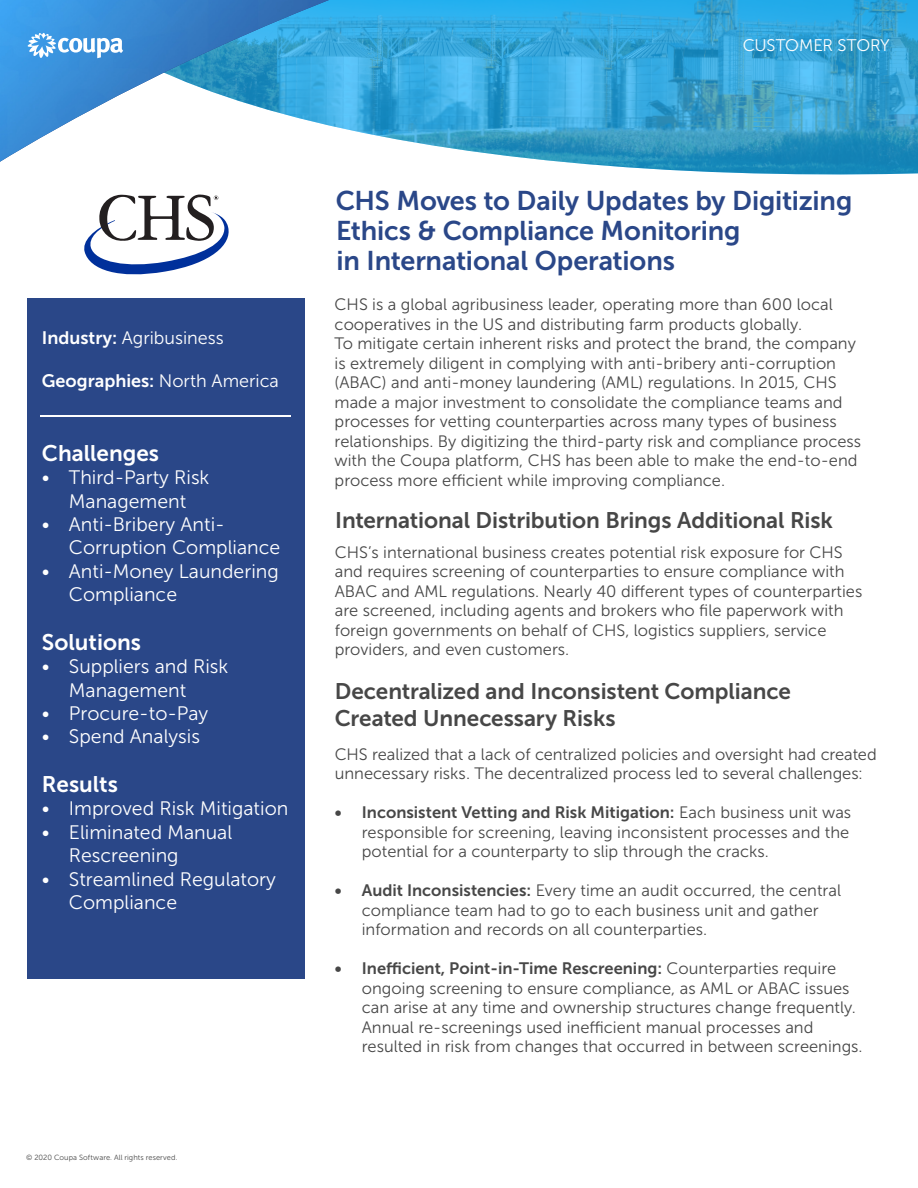
<style>
.page{position:relative;width:918px;height:1188px;background:#fff}
.page>*{position:absolute;margin:0;border:0;box-sizing:border-box;transform-origin:0 0}
.t1{font:27px/30px "Museo Sans 700";letter-spacing:-.005em;color:#2a4788}
.t2{font:22.5px/27px "Museo Sans 700";letter-spacing:-.005em;color:#474747}
.t3{font:22.5px "Museo Sans 700";color:#fff}
.t4{font:19.5px/23.4px "Museo Sans 300";color:#fff}
.t5{font:18px "Museo Sans 700";color:#fff}
.t6{font:18px "Museo Sans 300";color:#fff}
.t7{font:16.8px "Museo Sans 300";letter-spacing:-.005em;color:#fff}
.t8{font:16.5px/19.5px "Museo Sans 300";color:#474747}
.t9{font:7.5px "Museo Sans 300";letter-spacing:.01em;color:#474747}
.s1{font-family:"Museo Sans 700"}
.s2{font-family:"Museo Sans 300"}
</style>
<div class="page">
<img style="left:0;top:0;width:918px;height:174px">
<svg style="left:28px;top:33px;width:95px;height:25px"></svg>
<div style="left:27px;top:298px;width:277px;height:680px;background:#2a4788"></div>
<hr style="left:40px;top:415px;width:251px;height:2px;background:#fff">
<svg style="left:84px;top:195px;width:145px;height:80px"></svg>
<p class="t7" style="left:743px;top:36px;width:149px">CUSTOMER STORY</p>
<p class="t6" style="left:42px;top:328px;width:183px"><span class="s1">Industry:</span> Agribusiness</p>
<p class="t5" style="left:42px;top:371px;width:239px">Geographies: <span class="s2">North America</span></p>
<p class="t3" style="left:42px;top:440px;width:119px">Challenges</p>
<p class="t4" style="left:42px;top:466px;width:169px;text-align:center">• Third-Party Risk<br>Management</p>
<p class="t4" style="left:69px;top:513px;width:213px;text-indent:-27px">• Anti-Bribery Anti-<br>Corruption Compliance</p>
<p class="t4" style="left:69px;top:560px;width:211px;text-indent:-27px">• Anti-Money Laundering<br>Compliance</p>
<p class="t3" style="left:42px;top:629px;width:101px">Solutions</p>
<p class="t4" style="left:69px;top:655px;width:161px;text-indent:-27px">• Suppliers and Risk<br>Management</p>
<p class="t4" style="left:42px;top:702px;width:168px">• Procure-to-Pay</p>
<p class="t4" style="left:42px;top:725px;width:160px">• Spend Analysis</p>
<p class="t3" style="left:42px;top:772px;width:78px">Results</p>
<p class="t4" style="left:42px;top:797px;width:248px">• Improved Risk Mitigation</p>
<p class="t4" style="left:69px;top:821px;width:165px;text-indent:-27px">• Eliminated Manual<br>Rescreening</p>
<p class="t4" style="left:69px;top:867px;width:209px;text-indent:-27px">• Streamlined Regulatory<br>Compliance</p>
<p class="t9" style="left:26px;top:1153px;width:153px">© 2020 Coupa Software. All rights reserved.</p>
<p class="t1" style="left:336px;top:186px;width:518px">CHS Moves to Daily Updates by Digitizing<br>Ethics &amp; Compliance Monitoring<br>in International Operations</p>
<p class="t8" style="left:335px;top:295px;width:528px">CHS is a global agribusiness leader, operating more than 600 local cooperatives in the US and distributing farm products globally.<br>To mitigate certain inherent risks and protect the brand, the company is extremely diligent in complying with anti-bribery anti-corruption (ABAC) and anti-money laundering (AML) regulations. In 2015, CHS made a major investment to consolidate the compliance teams and processes for vetting counterparties across many types of business relationships. By digitizing the third-party risk and compliance process with the Coupa platform, CHS has been able to make the end-to-end process more efficient while improving compliance.</p>
<p class="t2" style="left:335px;top:506px;width:499px">International Distribution Brings Additional Risk</p>
<p class="t8" style="left:335px;top:542px;width:529px">CHS’s international business creates potential risk exposure for CHS and requires screening of counterparties to ensure compliance with ABAC and AML regulations. Nearly 40 different types of counterparties are screened, including agents and brokers who file paperwork with foreign governments on behalf of CHS, logistics suppliers, service providers, and even customers.</p>
<p class="t2" style="left:335px;top:678px;width:457px">Decentralized and Inconsistent Compliance<br>Created Unnecessary Risks</p>
<p class="t8" style="left:335px;top:744px;width:543px">CHS realized that a lack of centralized policies and oversight had created unnecessary risks. The decentralized process led to several challenges:</p>
<p class="t8" style="left:362px;top:803px;width:491px;text-align:justify;text-indent:-27px"><span class="s1">• Inconsistent Vetting and Risk Mitigation:</span> Each business unit was responsible for screening, leaving inconsistent processes and the potential for a counterparty to slip through the cracks.</p>
<p class="t8" style="left:362px;top:881px;width:481px;text-indent:-27px"><span class="s1">• Audit Inconsistencies:</span> Every time an audit occurred, the central compliance team had to go to each business unit and gather information and records on all counterparties.</p>
<p class="t8" style="left:362px;top:959px;width:502px;text-indent:-27px"><span class="s1">• Inefficient, Point-in-Time Rescreening:</span> Counterparties require ongoing screening to ensure compliance, as AML or ABAC issues can arise at any time and ownership structures change frequently.<br>Annual re-screenings used inefficient manual processes and resulted in risk from changes that occurred in between screenings.</p>
</div>
